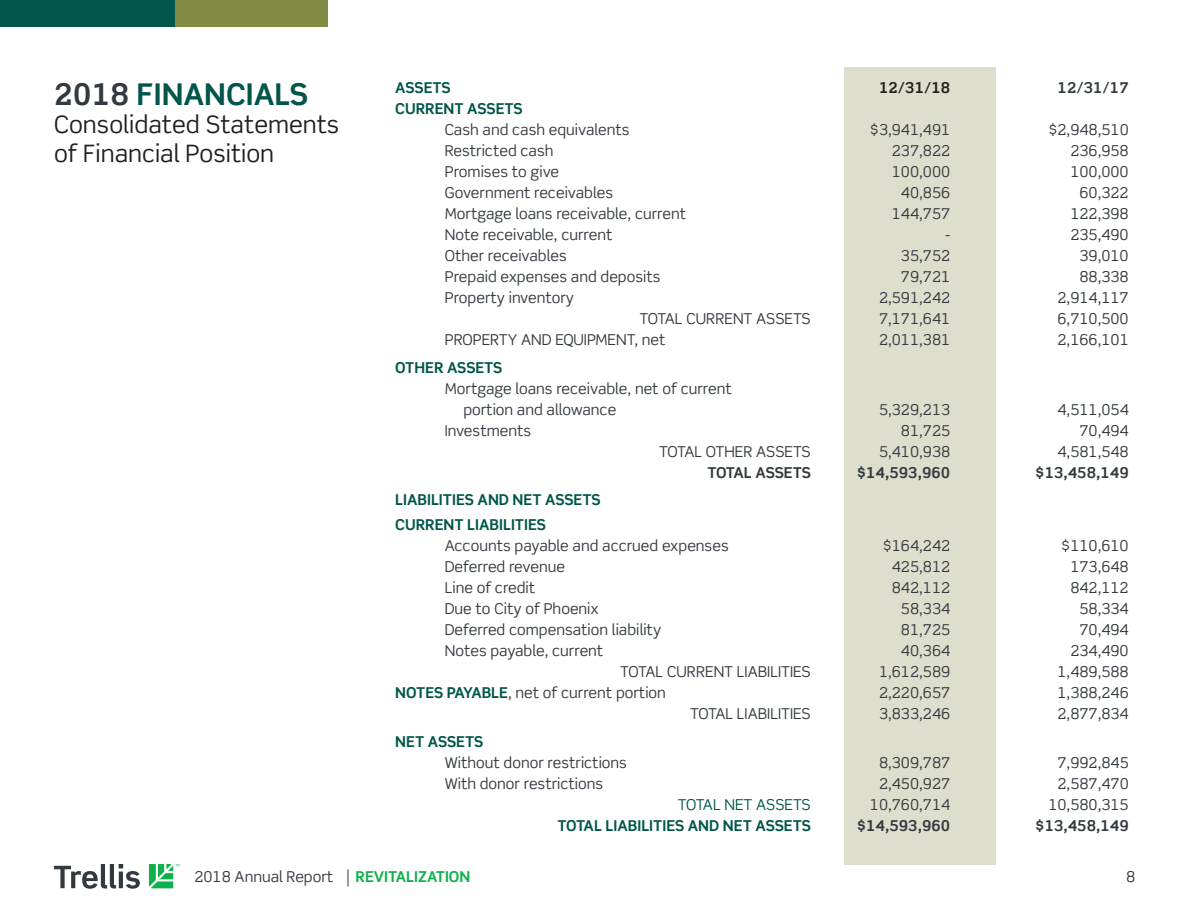
<style>
.page{position:relative;width:1188px;height:918px;background:#fff}
.page>*{position:absolute;margin:0;border:0;box-sizing:border-box;transform-origin:0 0}
.t1{font:700 30px "Scene Std";color:#00564a}
.t2{font:24px/28.8px "Scene Std";color:#231f20}
.t3{font:15px/21px "Scene Std";color:#343941}
.t4{font:700 15px/24.5px "Scene Std";color:#00564a}
.t5{font:700 15px "Scene Std";color:#343941}
.t6{font:700 15px "Scene Std";color:#0cb14b}
.t7{font:15px "Scene Std";color:#00564a}
.t8{font:700 15px "Scene Std";color:#231f20}
.s1{color:#333940}
.s2{font-weight:700;color:#00564a}
</style>
<div class="page">
<svg style="left:54px;top:864px;width:86px;height:25px"></svg>
<svg style="left:149px;top:864px;width:31px;height:24px"></svg>
<svg style="left:348px;top:869px;width:1px;height:17px"></svg>
<div style="left:0;top:0;width:189px;height:27px;background:#00564a"></div>
<div style="left:176px;top:0;width:152px;height:27px;background:#818b43"></div>
<div style="left:845px;top:68px;width:151px;height:797px;background:#dddecb"></div>
<h1 class="t1" style="left:54px;top:79px;width:256px"><span class="s1">2018</span> FINANCIALS</h1>
<h2 class="t2" style="left:54px;top:112px;width:287px">Consolidated Statements of Financial Position</h2>
<p class="t4" style="left:395px;top:76px;width:57px">ASSETS</p>
<p class="t8" style="left:879px;top:80px;width:73px">12/31/18</p>
<p class="t5" style="left:1058px;top:80px;width:73px">12/31/17</p>
<p class="t4" style="left:395px;top:97px;width:129px">CURRENT ASSETS</p>
<p class="t3" style="left:445px;top:120px;width:186px">Cash and cash equivalents</p>
<p class="t3" style="left:870px;top:120px;width:82px">$3,941,491</p>
<p class="t3" style="left:1048px;top:120px;width:82px">$2,948,510</p>
<p class="t3" style="left:445px;top:141px;width:110px">Restricted cash</p>
<p class="t3" style="left:892px;top:141px;width:60px">237,822</p>
<p class="t3" style="left:1070px;top:141px;width:60px">236,958</p>
<p class="t3" style="left:445px;top:162px;width:116px">Promises to give</p>
<p class="t3" style="left:892px;top:162px;width:60px">100,000</p>
<p class="t3" style="left:1070px;top:162px;width:60px">100,000</p>
<p class="t3" style="left:445px;top:183px;width:170px">Government receivables</p>
<p class="t3" style="left:901px;top:183px;width:51px">40,856</p>
<p class="t3" style="left:1079px;top:183px;width:51px">60,322</p>
<p class="t3" style="left:445px;top:204px;width:243px">Mortgage loans receivable, current</p>
<p class="t3" style="left:892px;top:204px;width:60px">144,757</p>
<p class="t3" style="left:1070px;top:204px;width:60px">122,398</p>
<p class="t3" style="left:445px;top:225px;width:169px">Note receivable, current</p>
<p class="t3" style="left:945px;top:225px;width:6px">-</p>
<p class="t3" style="left:1070px;top:225px;width:60px">235,490</p>
<p class="t3" style="left:445px;top:246px;width:124px">Other receivables</p>
<p class="t3" style="left:901px;top:246px;width:51px">35,752</p>
<p class="t3" style="left:1079px;top:246px;width:51px">39,010</p>
<p class="t3" style="left:445px;top:267px;width:217px">Prepaid expenses and deposits</p>
<p class="t3" style="left:901px;top:267px;width:51px">79,721</p>
<p class="t3" style="left:1079px;top:267px;width:51px">88,338</p>
<p class="t3" style="left:445px;top:288px;width:131px">Property inventory</p>
<p class="t3" style="left:879px;top:288px;width:73px">2,591,242</p>
<p class="t3" style="left:1058px;top:288px;width:73px">2,914,117</p>
<p class="t3" style="left:640px;top:309px;width:173px">TOTAL CURRENT ASSETS</p>
<p class="t3" style="left:879px;top:309px;width:73px">7,171,641</p>
<p class="t3" style="left:1058px;top:309px;width:73px">6,710,500</p>
<p class="t3" style="left:445px;top:330px;width:222px">PROPERTY AND EQUIPMENT, net</p>
<p class="t3" style="left:879px;top:330px;width:73px">2,011,381</p>
<p class="t3" style="left:1058px;top:330px;width:73px">2,166,101</p>
<p class="t4" style="left:395px;top:356px;width:109px">OTHER ASSETS</p>
<p class="t3" style="left:463px;top:379px;width:270px;text-indent:-19px">Mortgage loans receivable, net of current portion and allowance</p>
<p class="t3" style="left:879px;top:400px;width:73px">5,329,213</p>
<p class="t3" style="left:1058px;top:400px;width:73px">4,511,054</p>
<p class="t3" style="left:445px;top:421px;width:88px">Investments</p>
<p class="t3" style="left:901px;top:421px;width:51px">81,725</p>
<p class="t3" style="left:1079px;top:421px;width:51px">70,494</p>
<p class="t3" style="left:659px;top:442px;width:153px">TOTAL OTHER ASSETS</p>
<p class="t3" style="left:879px;top:442px;width:73px">5,410,938</p>
<p class="t3" style="left:1058px;top:442px;width:73px">4,581,548</p>
<p class="t5" style="left:707px;top:465px;width:105px">TOTAL ASSETS</p>
<p class="t5" style="left:857px;top:465px;width:95px">$14,593,960</p>
<p class="t5" style="left:1035px;top:465px;width:95px">$13,458,149</p>
<p class="t4" style="left:395px;top:489px;width:207px">LIABILITIES AND NET ASSETS<br>CURRENT LIABILITIES</p>
<p class="t3" style="left:445px;top:536px;width:286px">Accounts payable and accrued expenses</p>
<p class="t3" style="left:883px;top:536px;width:69px">$164,242</p>
<p class="t3" style="left:1061px;top:536px;width:69px">$110,610</p>
<p class="t3" style="left:445px;top:557px;width:122px">Deferred revenue</p>
<p class="t3" style="left:892px;top:557px;width:60px">425,812</p>
<p class="t3" style="left:1070px;top:557px;width:60px">173,648</p>
<p class="t3" style="left:445px;top:578px;width:92px">Line of credit</p>
<p class="t3" style="left:892px;top:578px;width:60px">842,112</p>
<p class="t3" style="left:1070px;top:578px;width:60px">842,112</p>
<p class="t3" style="left:445px;top:599px;width:156px">Due to City of Phoenix</p>
<p class="t3" style="left:901px;top:599px;width:51px">58,334</p>
<p class="t3" style="left:1079px;top:599px;width:51px">58,334</p>
<p class="t3" style="left:445px;top:620px;width:218px">Deferred compensation liability</p>
<p class="t3" style="left:901px;top:620px;width:51px">81,725</p>
<p class="t3" style="left:1079px;top:620px;width:51px">70,494</p>
<p class="t3" style="left:445px;top:641px;width:160px">Notes payable, current</p>
<p class="t3" style="left:901px;top:641px;width:51px">40,364</p>
<p class="t3" style="left:1070px;top:641px;width:60px">234,490</p>
<p class="t3" style="left:620px;top:662px;width:192px">TOTAL CURRENT LIABILITIES</p>
<p class="t3" style="left:879px;top:662px;width:73px">1,612,589</p>
<p class="t3" style="left:1058px;top:662px;width:73px">1,489,588</p>
<p class="t3" style="left:395px;top:683px;width:272px"><span class="s2">NOTES PAYABLE</span>, net of current portion</p>
<p class="t3" style="left:879px;top:683px;width:73px">2,220,657</p>
<p class="t3" style="left:1058px;top:683px;width:73px">1,388,246</p>
<p class="t3" style="left:690px;top:704px;width:122px">TOTAL LIABILITIES</p>
<p class="t3" style="left:879px;top:704px;width:73px">3,833,246</p>
<p class="t3" style="left:1058px;top:704px;width:73px">2,877,834</p>
<p class="t4" style="left:395px;top:730px;width:89px">NET ASSETS</p>
<p class="t3" style="left:445px;top:753px;width:184px">Without donor restrictions</p>
<p class="t3" style="left:879px;top:753px;width:73px">8,309,787</p>
<p class="t3" style="left:1058px;top:753px;width:73px">7,992,845</p>
<p class="t3" style="left:445px;top:774px;width:160px">With donor restrictions</p>
<p class="t3" style="left:879px;top:774px;width:73px">2,450,927</p>
<p class="t3" style="left:1058px;top:774px;width:73px">2,587,470</p>
<p class="t7" style="left:678px;top:797px;width:135px">TOTAL NET ASSETS</p>
<p class="t3" style="left:870px;top:795px;width:82px">10,760,714</p>
<p class="t3" style="left:1048px;top:795px;width:82px">10,580,315</p>
<p class="t4" style="left:557px;top:814px;width:255px">TOTAL LIABILITIES AND NET ASSETS</p>
<p class="t5" style="left:857px;top:818px;width:95px">$14,593,960</p>
<p class="t5" style="left:1035px;top:818px;width:95px">$13,458,149</p>
<p class="t3" style="left:1126px;top:867px;width:11px">8</p>
<p class="t3" style="left:194px;top:867px;width:140px">2018 Annual Report</p>
<p class="t6" style="left:356px;top:869px;width:116px">REVITALIZATION</p>
</div>
